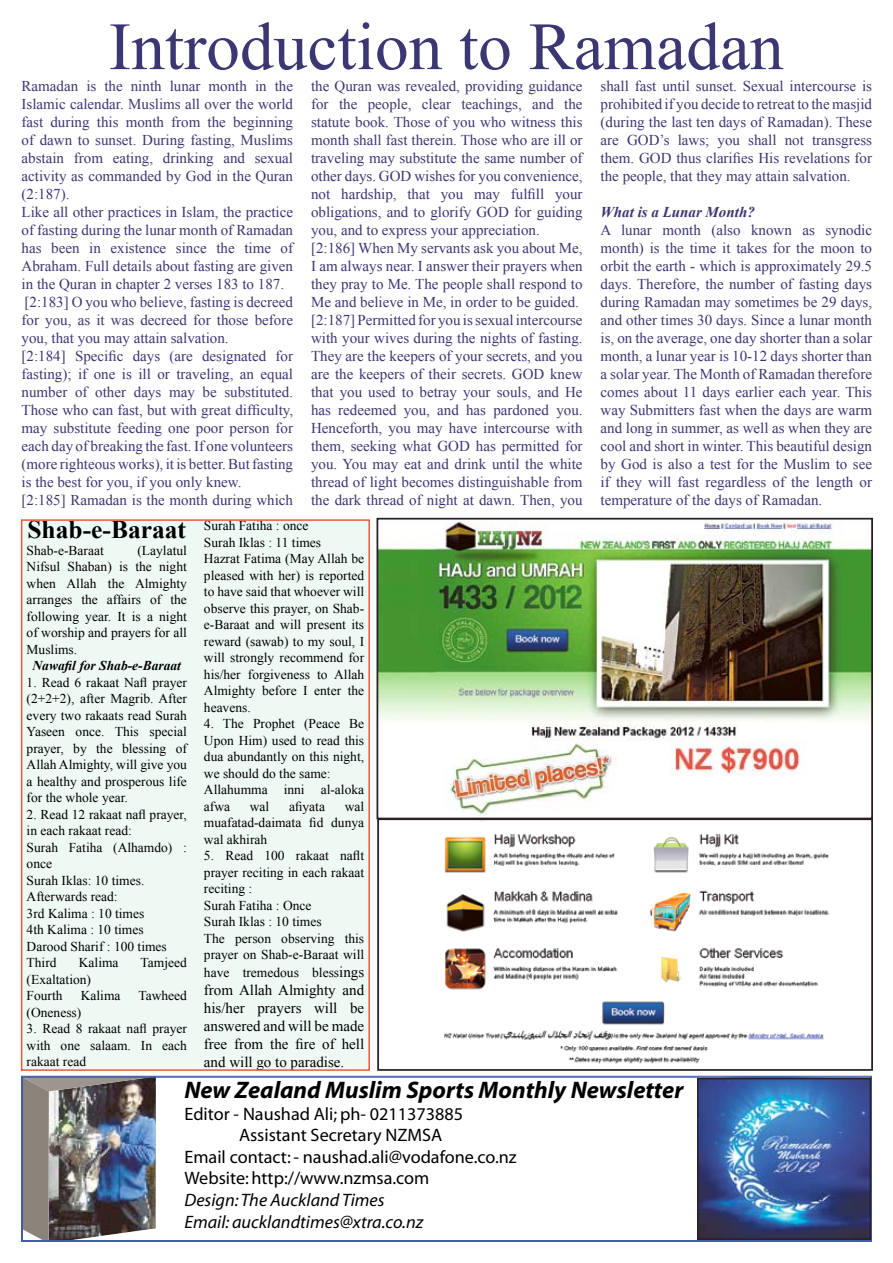
<style>
.page{position:relative;width:893px;height:1263px;background:#fff}
.page>*{position:absolute;margin:0;border:0;box-sizing:border-box;transform-origin:0 0}
.t1{font:67.5px "Times New Roman";color:#3b3773}
.t2{font:700 25.5px "Times New Roman";color:#000}
.t3{font:italic 700 24px "Myriad";color:#000}
.t4{font:18px "Myriad";color:#000}
.t5{font:italic 18px/21.6px "Myriad";color:#000}
.t6{font:15px/18px "Times New Roman";color:#3b3773}
.t7{font:15px/18px "Times New Roman";color:#000;text-align:justify}
.t8{font:italic 700 15px "Times New Roman";color:#3b3773}
.t9{font:13.5px/16.5px "Times New Roman";color:#000}
.t10{font:italic 700 13.5px "Times New Roman";color:#000}
.s1{font-size:15px}
</style>
<div class="page">
<svg style="left:21px;top:1076px;width:851px;height:166px"></svg>
<div style="left:22px;top:1077px;width:849px;height:164px;border:1px solid #405ba8"></div>
<img style="left:700px;top:1081px;width:168px;height:156px">
<div style="left:697px;top:1078px;width:174px;height:162px;border:2px solid #2b1f26"></div>
<img style="left:380px;top:521px;width:490px;height:543px">
<div style="left:377px;top:518px;width:496px;height:301px;border:2px solid #2b1f26"></div>
<div style="left:377px;top:818px;width:496px;height:253px;border:2px solid #2b1f26"></div>
<div style="left:22px;top:520px;width:347px;height:550px;background:#eef9f4"></div>
<div style="left:21px;top:519px;width:349px;height:552px;border:2px solid #f4563c"></div>
<h1 class="t1" style="left:109px;top:1px;width:676px">Introduction to Ramadan</h1>
<p class="t6" style="left:22px;top:77px;width:273px">Ramadan is the ninth lunar month in the Islamic calendar. Muslims all over the world fast during this month from the beginning of dawn to sunset. During fasting, Muslims abstain from eating, drinking and sexual activity as commanded by God in the Quran (2:187).<br>Like all other practices in Islam, the practice of fasting during the lunar month of Ramadan has been in existence since the time of Abraham. Full details about fasting are given in the Quran in chapter 2 verses 183 to 187. [2:183] O you who believe, fasting is decreed for you, as it was decreed for those before you, that you may attain salvation.<br>[2:184] Specific days (are designated for fasting); if one is ill or traveling, an equal number of other days may be substituted.<br>Those who can fast, but with great difficulty, may substitute feeding one poor person for each day of breaking the fast. If one volunteers (more righteous works), it is better. But fasting is the best for you, if you only knew.<br>[2:185] Ramadan is the month during which</p>
<p class="t6" style="left:311px;top:77px;width:273px">the Quran was revealed, providing guidance for the people, clear teachings, and the statute book. Those of you who witness this month shall fast therein. Those who are ill or traveling may substitute the same number of other days. GOD wishes for you convenience, not hardship, that you may fulfill your obligations, and to glorify GOD for guiding you, and to express your appreciation. [2:186] When My servants ask you about Me, I am always near. I answer their prayers when they pray to Me. The people shall respond to Me and believe in Me, in order to be guided. [2:187] Permitted for you is sexual intercourse with your wives during the nights of fasting.<br>They are the keepers of your secrets, and you are the keepers of their secrets. GOD knew that you used to betray your souls, and He has redeemed you, and has pardoned you.<br>Henceforth, you may have intercourse with them, seeking what GOD has permitted for you. You may eat and drink until the white thread of light becomes distinguishable from the dark thread of night at dawn. Then, you</p>
<p class="t6" style="left:601px;top:77px;width:273px;text-align:justify">shall fast until sunset. Sexual intercourse is prohibited if you decide to retreat to the masjid (during the last ten days of Ramadan). These are GOD’s laws; you shall not transgress them. GOD thus clarifies His revelations for the people, that they may attain salvation.</p>
<p class="t8" style="left:601px;top:202px;width:156px">What is a Lunar Month?</p>
<p class="t6" style="left:601px;top:221px;width:273px;text-align:justify">A lunar month (also known as synodic month) is the time it takes for the moon to orbit the earth - which is approximately 29.5 days. Therefore, the number of fasting days during Ramadan may sometimes be 29 days, and other times 30 days. Since a lunar month is, on the average, one day shorter than a solar month, a lunar year is 10-12 days shorter than a solar year. The Month of Ramadan therefore comes about 11 days earlier each year. This way Submitters fast when the days are warm and long in summer, as well as when they are cool and short in winter. This beautiful design by God is also a test for the Muslim to see if they will fast regardless of the length or temperature of the days of Ramadan.</p>
<h2 class="t2" style="left:27px;top:512px;width:160px">Shab-e-Baraat</h2>
<p class="t9" style="left:27px;top:542px;width:79px">Shab-e-Baraat</p>
<p class="t9" style="left:27px;top:542px;width:162px;text-align:justify;text-indent:111px">(Laylatul Nifsul Shaban) is the night when Allah the Almighty arranges the affairs of the following year. It is a night of worship and prayers for all Muslims.</p>
<p class="t10" style="left:33px;top:656px;width:150px">Nawafil for Shab-e-Baraat</p>
<p class="t9" style="left:27px;top:674px;width:162px;text-align:justify">1. Read 6 rakaat Nafl prayer (2+2+2), after Magrib. After every two rakaats read Surah Yaseen once. This special prayer, by the blessing of Allah Almighty, will give you a healthy and prosperous life for the whole year.</p>
<p class="t9" style="left:27px;top:806px;width:162px">2. Read 12 rakaat nafl prayer, in each rakaat read:<br>Surah Fatiha (Alhamdo) : once<br>Surah Iklas: 10 times.<br>Afterwards read:<br>3rd Kalima : 10 times<br>4th Kalima : 10 times<br>Darood Sharif : 100 times<br>Third</p>
<p class="t9" style="left:79px;top:954px;width:41px">Kalima</p>
<p class="t9" style="left:141px;top:954px;width:48px">Tamjeed</p>
<p class="t9" style="left:27px;top:971px;width:66px">(Exaltation)<br>Fourth</p>
<p class="t9" style="left:81px;top:987px;width:41px">Kalima</p>
<p class="t9" style="left:138px;top:987px;width:50px">Tawheed</p>
<p class="t9" style="left:27px;top:1004px;width:56px">(Oneness)</p>
<p class="t9" style="left:27px;top:1020px;width:162px;text-align:justify">3. Read 8 rakaat nafl prayer with one salaam. In each rakaat read</p>
<p class="t9" style="left:204px;top:517px;width:162px">Surah Fatiha : once<br>Surah Iklas : 11 times<br>Hazrat Fatima (May Allah be pleased with her) is reported to have said that whoever will observe this prayer, on Shab&shy;e-Baraat and will present its reward (sawab) to my soul, I will strongly recommend for his/her forgiveness to Allah<br>Almighty before I enter the heavens.</p>
<p class="t9" style="left:204px;top:715px;width:162px">4. The Prophet (Peace Be<br>Upon Him) used to read this dua abundantly on this night, we should do the same:<br>Allahumma inni al-aloka afwa</p>
<p class="t9" style="left:204px;top:798px;width:162px;text-align:justify;text-indent:141px">wal muafatad-daimata fid dunya wal akhirah</p>
<p class="t9" style="left:204px;top:847px;width:162px">5. Read 100 rakaat naflt prayer reciting in each rakaat reciting :<br>Surah Fatiha : Once<br>Surah Iklas : 10 times<br>The person observing this prayer on Shab-e-Baraat will</p>
<p class="t9" style="left:204px;top:964px;width:162px">have tremedous bless<span class="s1">ings</span></p>
<p class="t7" style="left:204px;top:981px;width:162px">from Allah Almighty and his/her prayers will be answered and will be made free from the fire of hell and will go to paradise.</p>
<p class="t9" style="left:250px;top:798px;width:21px">wal</p>
<p class="t9" style="left:289px;top:798px;width:37px">afiyata</p>
<h3 class="t3" style="left:185px;top:1077px;width:500px">New Zealand Muslim Sports Monthly Newsletter</h3>
<p class="t4" style="left:185px;top:1104px;width:280px">Editor - Naushad Ali; ph- 0211373885</p>
<p class="t4" style="left:239px;top:1126px;width:205px">Assistant Secretary NZMSA</p>
<p class="t4" style="left:185px;top:1148px;width:334px">Email contact: - naushad.ali@vodafone.co.nz</p>
<p class="t4" style="left:185px;top:1169px;width:246px">Website: http://www.nzmsa.com</p>
<p class="t5" style="left:185px;top:1190px;width:240px">Design: The Auckland Times<br>Email: aucklandtimes@xtra.co.nz</p>
</div>
